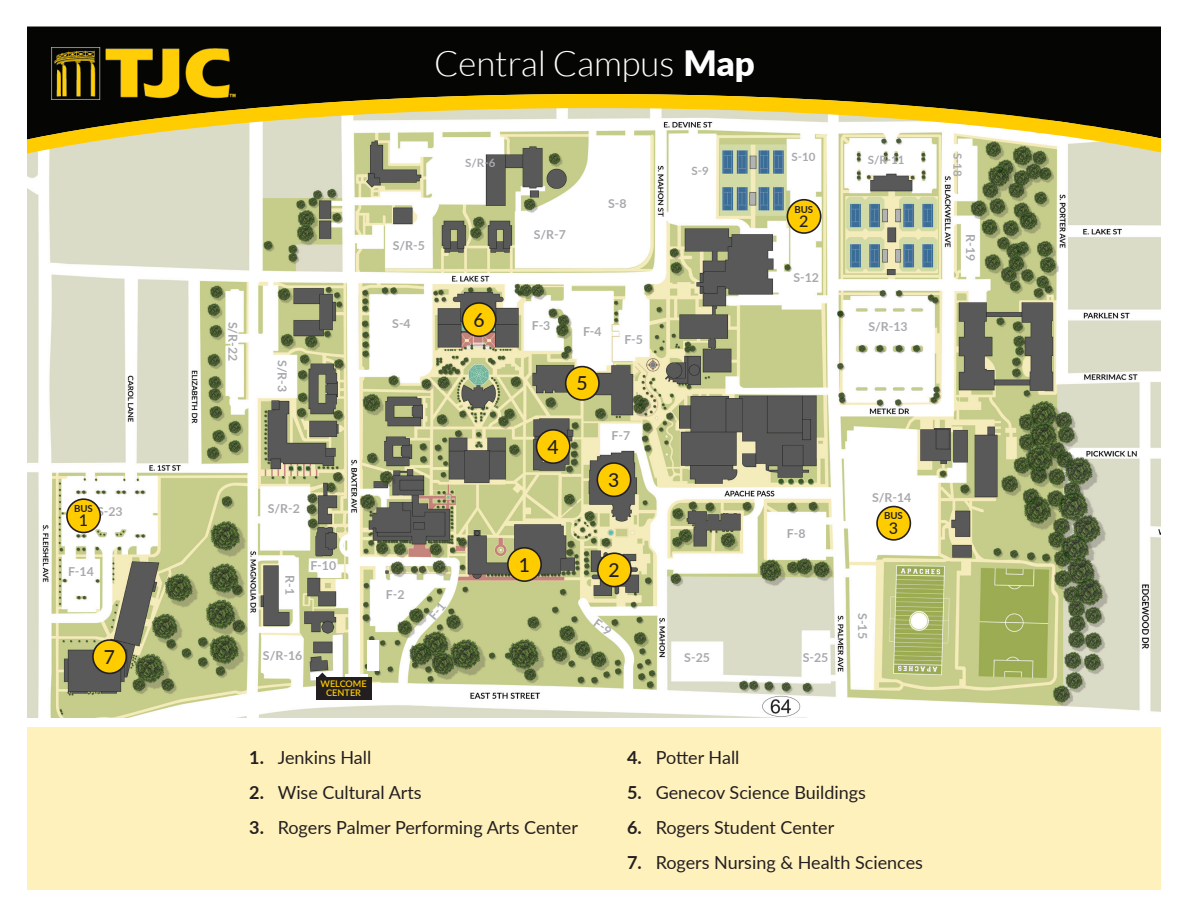
<style>
.page{position:relative;width:1188px;height:918px;background:#fff}
.page>*{position:absolute;margin:0;border:0;box-sizing:border-box;transform-origin:0 0}
.Legend{font:300 34.95px "Lato";color:#fff}
.t1{font:500 19.35px "Lato";color:#231f20}
.t2{font:18px "Lato";color:#231f20}
.t3{font:500 16.05px "Lato";color:#231f20}
.t4{font:700 12.3px "Lato";color:#a8a9ad}
.t5{font:700 11.55px "Lato";color:#a8a9ad}
.t6{font:700 9.6px "Lato";color:#231f20}
.t7{font:600 9.15px "Lato";color:#fc0}
.s1{font-weight:900}
.s2{font-weight:700}
</style>
<div class="page">
<div style="left:27px;top:727px;width:1133px;height:163px;background:#fff1bb"></div>
<img style="left:27px;top:154px;width:1133px;height:564px">
<div style="left:345px;top:675px;width:23px;height:12px;background:#fff"></div>
<div style="left:368px;top:640px;width:11px;height:31px;background:#fff"></div>
<div style="left:316px;top:677px;width:55px;height:22px;background:#231f20"></div>
<svg style="left:318px;top:673px;width:9px;height:4px"></svg>
<div style="left:27px;top:27px;width:1134px;height:67px;background:#050604"></div>
<svg style="left:27px;top:94px;width:1134px;height:60px"></svg>
<img style="left:51px;top:47px;width:184px;height:53px">
<div style="left:508px;top:548px;width:33px;height:33px;background:#fc0;border-radius:50%"></div>
<div style="left:507px;top:547px;width:35px;height:35px;border:2px solid #231f20;border-radius:50%"></div>
<div style="left:598px;top:553px;width:33px;height:34px;background:#fc0;border-radius:50%"></div>
<div style="left:597px;top:552px;width:35px;height:35px;border:2px solid #231f20;border-radius:50%"></div>
<div style="left:597px;top:463px;width:34px;height:33px;background:#fc0;border-radius:50%"></div>
<div style="left:597px;top:462px;width:34px;height:35px;border:2px solid #231f20;border-radius:50%"></div>
<div style="left:536px;top:430px;width:34px;height:33px;background:#fc0;border-radius:50%"></div>
<div style="left:536px;top:429px;width:35px;height:35px;border:2px solid #231f20;border-radius:50%"></div>
<div style="left:566px;top:367px;width:33px;height:33px;background:#fc0;border-radius:50%"></div>
<div style="left:565px;top:366px;width:35px;height:35px;border:2px solid #231f20;border-radius:50%"></div>
<div style="left:462px;top:303px;width:34px;height:33px;background:#fc0;border-radius:50%"></div>
<div style="left:462px;top:302px;width:35px;height:35px;border:2px solid #231f20;border-radius:50%"></div>
<div style="left:93px;top:640px;width:33px;height:33px;background:#fc0;border-radius:50%"></div>
<div style="left:92px;top:639px;width:35px;height:35px;border:2px solid #231f20;border-radius:50%"></div>
<div style="left:67px;top:499px;width:33px;height:33px;background:#fc0;border-radius:50%"></div>
<div style="left:66px;top:498px;width:35px;height:35px;border:2px solid #231f20;border-radius:50%"></div>
<div style="left:787px;top:200px;width:34px;height:33px;background:#fc0;border-radius:50%"></div>
<div style="left:787px;top:199px;width:34px;height:35px;border:2px solid #231f20;border-radius:50%"></div>
<div style="left:877px;top:507px;width:33px;height:33px;background:#fc0;border-radius:50%"></div>
<div style="left:876px;top:506px;width:35px;height:35px;border:2px solid #231f20;border-radius:50%"></div>
<svg style="left:593px;top:618px;width:19px;height:18px"></svg>
<svg style="left:429px;top:601px;width:17px;height:19px"></svg>
<p class="Legend" style="left:434px;top:45px;width:322px">Central Campus <span class="s1">Map</span></p>
<p class="t5" style="left:465px;top:154px;width:32px">S/R-6</p>
<p class="t5" style="left:691px;top:162px;width:19px">S-9</p>
<p class="t5" style="left:792px;top:148px;width:25px">S-10</p>
<p class="t5" style="left:868px;top:151px;width:38px">S/R-11</p>
<p class="t5" style="left:966px;top:153px;width:25px;rotate:90deg">S-18</p>
<p class="t4" style="left:608px;top:194px;width:20px">S-8</p>
<p class="t6" style="left:794px;top:202px;width:20px">BUS</p>
<p class="t3" style="left:799px;top:210px;width:11px">2</p>
<p class="t4" style="left:393px;top:237px;width:34px">S/R-5</p>
<p class="t4" style="left:534px;top:226px;width:34px">S/R-7</p>
<p class="t4" style="left:980px;top:234px;width:28px;rotate:90deg">R-19</p>
<p class="t4" style="left:793px;top:269px;width:27px">S-12</p>
<p class="t4" style="left:242px;top:322px;width:41px;rotate:90deg">S/R-22</p>
<p class="t4" style="left:291px;top:360px;width:34px;rotate:90deg">S/R-3</p>
<p class="t1" style="left:473px;top:306px;width:13px">6</p>
<p class="t4" style="left:392px;top:314px;width:20px">S-4</p>
<p class="t4" style="left:532px;top:316px;width:20px">F-3</p>
<p class="t4" style="left:583px;top:323px;width:20px">F-4</p>
<p class="t1" style="left:577px;top:369px;width:13px">5</p>
<p class="t4" style="left:624px;top:330px;width:20px">F-5</p>
<p class="t4" style="left:868px;top:318px;width:41px">S/R-13</p>
<p class="t1" style="left:547px;top:433px;width:13px">4</p>
<p class="t4" style="left:612px;top:426px;width:20px">F-7</p>
<p class="t1" style="left:608px;top:466px;width:13px">3</p>
<p class="t6" style="left:74px;top:501px;width:20px">BUS</p>
<p class="t3" style="left:79px;top:509px;width:11px">1</p>
<p class="t4" style="left:97px;top:502px;width:27px">S-23</p>
<p class="t4" style="left:268px;top:500px;width:34px">S/R-2</p>
<p class="t4" style="left:787px;top:525px;width:20px">F-8</p>
<p class="t4" style="left:872px;top:488px;width:41px">S/R-14</p>
<p class="t6" style="left:884px;top:509px;width:20px">BUS</p>
<p class="t3" style="left:889px;top:516px;width:11px">3</p>
<p class="t4" style="left:68px;top:563px;width:27px">F-14</p>
<p class="t4" style="left:299px;top:575px;width:21px;rotate:90deg">R-1</p>
<p class="t4" style="left:310px;top:556px;width:27px">F-10</p>
<p class="t4" style="left:386px;top:586px;width:20px">F-2</p>
<p class="t1" style="left:519px;top:551px;width:13px">1</p>
<p class="t1" style="left:609px;top:556px;width:13px">2</p>
<p class="t4" style="left:872px;top:613px;width:27px;rotate:90deg">S-15</p>
<p class="t1" style="left:104px;top:643px;width:13px">7</p>
<p class="t4" style="left:263px;top:646px;width:41px">S/R-16</p>
<p class="t4" style="left:684px;top:648px;width:27px">S-25</p>
<p class="t4" style="left:803px;top:649px;width:27px">S-25</p>
<p class="t7" style="left:321px;top:677px;width:48px">WELCOME</p>
<p class="t7" style="left:326px;top:686px;width:36px">CENTER</p>
<p class="t2" style="left:249px;top:744px;width:124px"><span class="s2">1.</span> Jenkins Hall</p>
<p class="t2" style="left:249px;top:780px;width:174px"><span class="s2">2.</span> Wise Cultural Arts</p>
<p class="t2" style="left:249px;top:815px;width:330px"><span class="s2">3.</span> Rogers Palmer Performing Arts Center</p>
<p class="t2" style="left:627px;top:744px;width:114px"><span class="s2">4.</span> Potter Hall</p>
<p class="t2" style="left:627px;top:780px;width:240px"><span class="s2">5.</span> Genecov Science Buildings</p>
<p class="t2" style="left:627px;top:815px;width:209px"><span class="s2">6.</span> Rogers Student Center</p>
<p class="t2" style="left:627px;top:850px;width:297px"><span class="s2">7.</span> Rogers Nursing &amp; Health Sciences</p>
</div>
